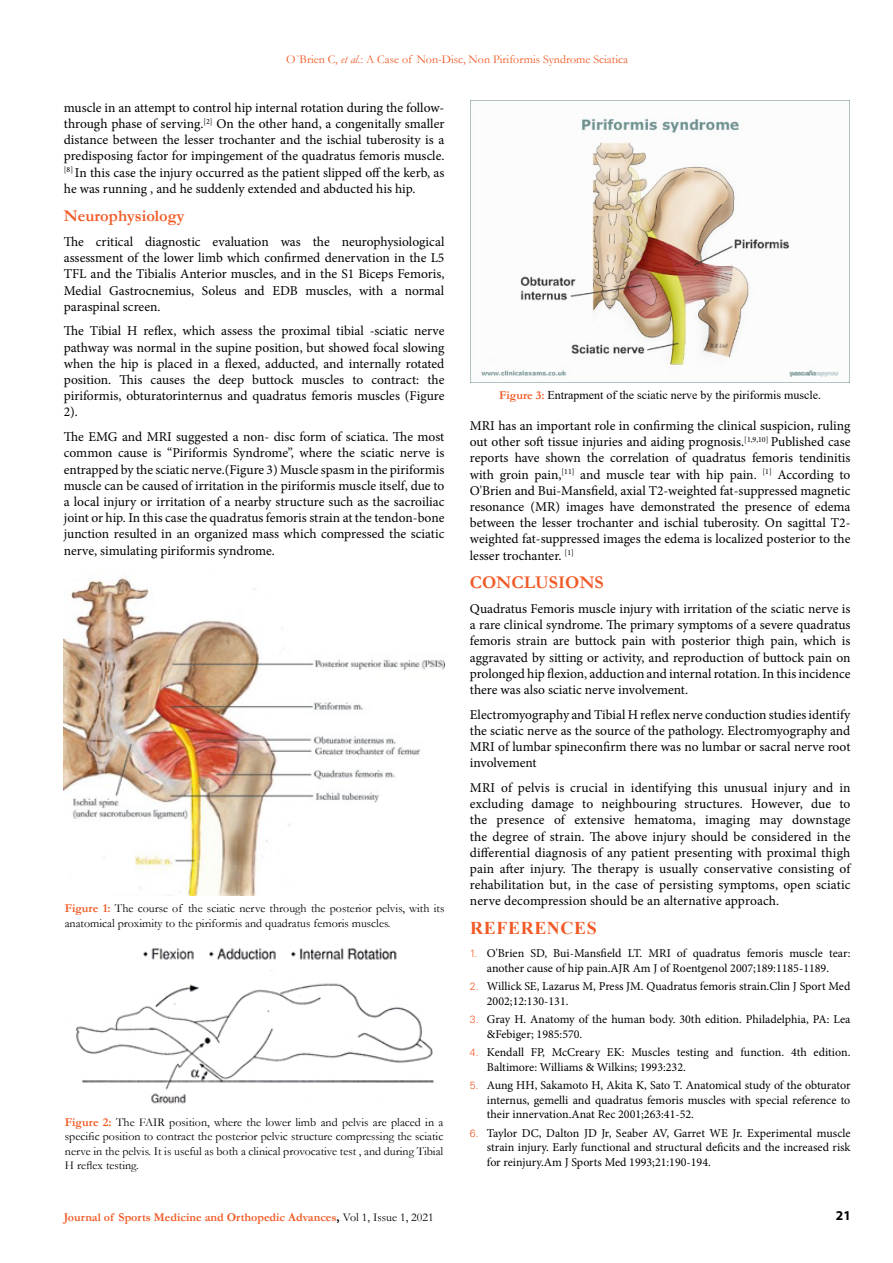
<style>
.page{position:relative;width:893px;height:1263px;background:#fff}
.page>*{position:absolute;margin:0;border:0;box-sizing:border-box;transform-origin:0 0}
.t1{font:700 18px "Garamond";color:#f15a26}
.t2{font:700 18px "Times New Roman";letter-spacing:.035em;color:#f15a26}
.t3{font:700 16.5px "Garamond";color:#f15a26}
.t4{font:13.5px/16.2px "Minion Pro";color:#000;text-align:justify}
.t5{font:700 13.5px "Myriad Pro";color:#000}
.t6{font:12px/14.4px "Minion Pro";color:#000}
.t7{font:12px/14.4px "Garamond";color:#000}
.t8{font:700 12px "Garamond";color:#f15a26}
.t9{font:12px "Garamond";color:#f15a26}
.t10{font:12px "Times New Roman";color:#000}
.s1{font-style:italic}
.s2{font-weight:700;color:#f15a26}
.s3{color:#000}
.s4{font-weight:400;color:#000}
.s5{font-family:"Garamond";font-weight:700;color:#f15a26}
.s6{font-family:"Univers LT Std";font-weight:300;font-size:10.5px;color:#f15a26}
</style>
<div class="page">
<img style="left:64px;top:577px;width:380px;height:319px">
<img style="left:76px;top:948px;width:358px;height:156px">
<img style="left:471px;top:101px;width:378px;height:280px">
<p class="t9" style="left:286px;top:51px;width:343px">O`Brien C, <span class="s1">et al</span>.: A Case of Non-Disc, Non Piriformis Syndrome Sciatica</p>
<p class="t4" style="left:64px;top:100px;width:382px">muscle in an attempt to control hip internal rotation during the follow&shy;through phase of serving.<sup>[2]</sup> On the other hand, a congenitally smaller distance between the lesser trochanter and the ischial tuberosity is a predisposing factor for impingement of the quadratus femoris muscle. <sup>[8]</sup> In this case the injury occurred as the patient slipped off the kerb, as he was running , and he suddenly extended and abducted his hip.</p>
<p class="t3" style="left:64px;top:205px;width:122px">Neurophysiology</p>
<p class="t4" style="left:64px;top:234px;width:382px">The critical diagnostic evaluation was the neurophysiological assessment of the lower limb which confirmed denervation in the L5<br>TFL and the Tibialis Anterior muscles, and in the S1 Biceps Femoris, Medial Gastrocnemius, Soleus and EDB muscles, with a normal paraspinal screen.</p>
<p class="t4" style="left:64px;top:323px;width:382px">The Tibial H reflex, which assess the proximal tibial -sciatic nerve pathway was normal in the supine position, but showed focal slowing when the hip is placed in a flexed, adducted, and internally rotated position. This causes the deep buttock muscles to contract: the piriformis, obturatorinternus and quadratus femoris muscles (Figure 2).</p>
<p class="t4" style="left:64px;top:429px;width:382px">The EMG and MRI suggested a non- disc form of sciatica. The most common cause is “Piriformis Syndrome”, where the sciatic nerve is entrapped by the sciatic nerve.(Figure 3) Muscle spasm in the piriformis muscle can be caused of irritation in the piriformis muscle itself, due to a local injury or irritation of a nearby structure such as the sacroiliac joint or hip. In this case the quadratus femoris strain at the tendon-bone junction resulted in an organized mass which compressed the sciatic nerve, simulating piriformis syndrome.</p>
<p class="t7" style="left:65px;top:901px;width:381px"><span class="s2">Figure 1:</span> The course of the sciatic nerve through the posterior pelvis, with its anatomical proximity to the piriformis and quadratus femoris muscles.</p>
<p class="t7" style="left:65px;top:1115px;width:380px;text-align:justify"><span class="s2">Figure 2:</span> The FAIR position, where the lower limb and pelvis are placed in a specific position to contract the posterior pelvic structure compressing the sciatic nerve in the pelvis. It is useful as both a clinical provocative test , and during Tibial H reflex testing.</p>
<p class="t8" style="left:64px;top:1209px;width:371px">Journal of Sports Medicine and Orthopedic Advances<span class="s3">,</span> <span class="s4">Vol 1, Issue 1, 2021</span></p>
<p class="t10" style="left:499px;top:386px;width:324px"><span class="s5">Figure 3:</span> Entrapment of the sciatic nerve by the piriformis muscle.</p>
<p class="t4" style="left:470px;top:418px;width:382px">MRI has an important role in confirming the clinical suspicion, ruling out other soft tissue injuries and aiding prognosis.<sup>[1,9,10]</sup> Published case reports have shown the correlation of quadratus femoris tendinitis with groin pain,<sup>[11]</sup> and muscle tear with hip pain. <sup>[1]</sup> According to O'Brien and Bui-Mansfield, axial T2-weighted fat-suppressed magnetic resonance (MR) images have demonstrated the presence of edema between the lesser trochanter and ischial tuberosity. On sagittal T2- weighted fat-suppressed images the edema is localized posterior to the lesser trochanter. <sup>[1]</sup></p>
<h1 class="t1" style="left:470px;top:570px;width:14px">CONCLU</h1>
<h1 class="t1" style="left:549px;top:570px;width:22px">SION</h1>
<h1 class="t1" style="left:595px;top:570px;width:11px">S</h1>
<p class="t4" style="left:470px;top:601px;width:382px">Quadratus Femoris muscle injury with irritation of the sciatic nerve is a rare clinical syndrome. The primary symptoms of a severe quadratus femoris strain are buttock pain with posterior thigh pain, which is aggravated by sitting or activity, and reproduction of buttock pain on prolonged hip flexion, adduction and internal rotation. In this incidence there was also sciatic nerve involvement.</p>
<p class="t4" style="left:470px;top:706px;width:382px">Electromyography and Tibial H reflex nerve conduction studies identify the sciatic nerve as the source of the pathology. Electromyography and MRI of lumbar spineconfirm there was no lumbar or sacral nerve root involvement</p>
<p class="t4" style="left:470px;top:780px;width:382px">MRI of pelvis is crucial in identifying this unusual injury and in excluding damage to neighbouring structures. However, due to the presence of extensive hematoma, imaging may downstage the degree of strain. The above injury should be considered in the differential diagnosis of any patient presenting with proximal thigh pain after injury. The therapy is usually conservative consisting of rehabilitation but, in the case of persisting symptoms, open sciatic nerve decompression should be an alternative approach.</p>
<h1 class="t2" style="left:470px;top:915px;width:128px">REFERENCES</h1>
<p class="t6" style="left:470px;top:946px;width:382px;text-align:center"><span class="s6">1.</span> O'Brien SD, Bui-Mansfield LT. MRI of quadratus femoris muscle tear: another cause of hip pain.AJR Am J of Roentgenol 2007;189:1185-1189.</p>
<p class="t6" style="left:487px;top:979px;width:365px;text-indent:-17px"><span class="s6">2.</span> Willick SE, Lazarus M, Press JM. Quadratus femoris strain.Clin J Sport Med<br>2002;12:130-131.</p>
<p class="t6" style="left:487px;top:1012px;width:365px;text-indent:-17px"><span class="s6">3.</span> Gray H. Anatomy of the human body. 30th edition. Philadelphia, PA: Lea &amp;Febiger; 1985:570.</p>
<p class="t6" style="left:487px;top:1045px;width:365px;text-indent:-17px"><span class="s6">4.</span> Kendall FP, McCreary EK: Muscles testing and function. 4th edition.<br>Baltimore: Williams &amp; Wilkins; 1993:232.</p>
<p class="t6" style="left:487px;top:1078px;width:365px;text-align:justify;text-indent:-17px"><span class="s6">5.</span> Aung HH, Sakamoto H, Akita K, Sato T. Anatomical study of the obturator internus, gemelli and quadratus femoris muscles with special reference to their innervation.Anat Rec 2001;263:41-52.</p>
<p class="t6" style="left:487px;top:1126px;width:365px;text-align:justify;text-indent:-17px"><span class="s6">6.</span> Taylor DC, Dalton JD Jr, Seaber AV, Garret WE Jr. Experimental muscle strain injury. Early functional and structural deficits and the increased risk for reinjury.Am J Sports Med 1993;21:190-194.</p>
<p class="t5" style="left:836px;top:1207px;width:16px">21</p>
</div>
